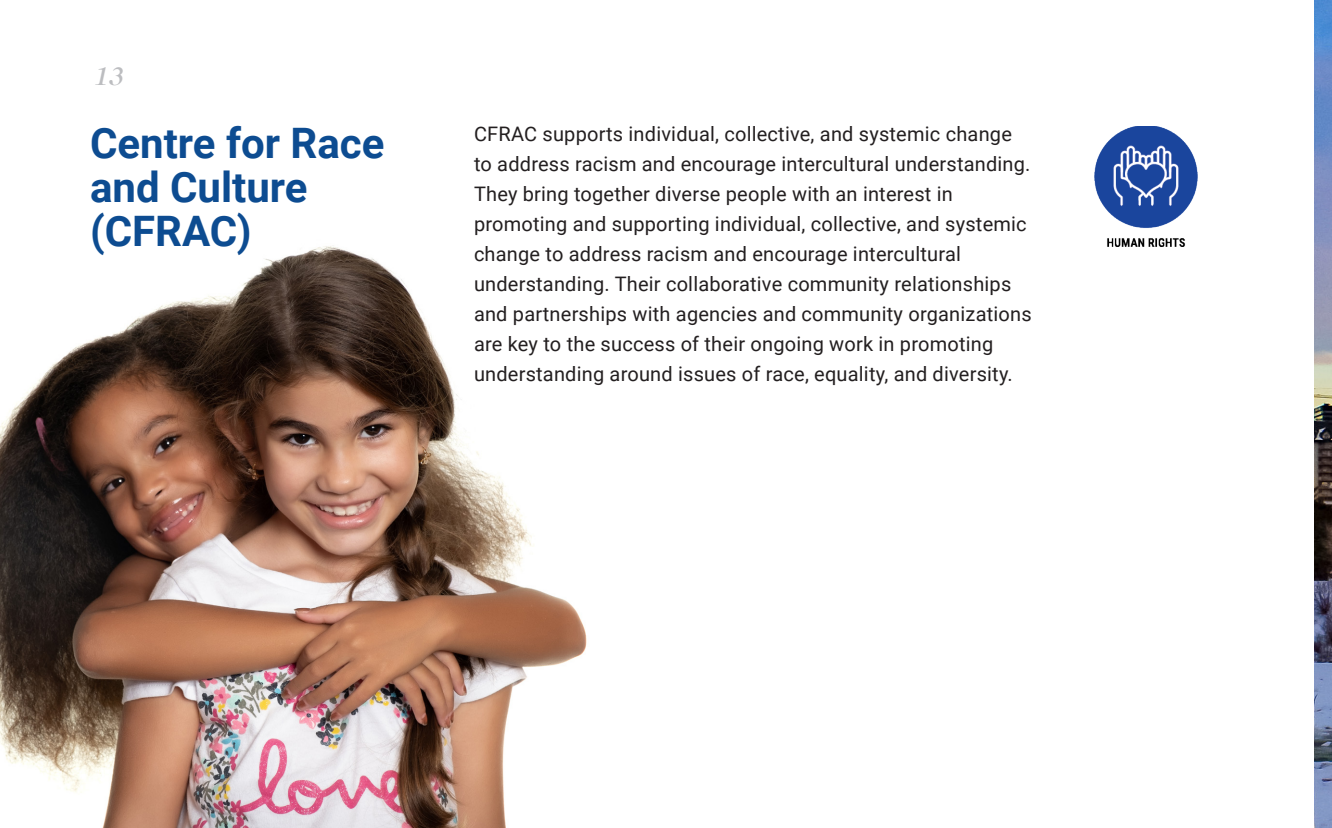
<style>
.page{position:relative;width:1332px;height:828px;background:#fff}
.page>*{position:absolute;margin:0;border:0;box-sizing:border-box;transform-origin:0 0}
.t1{font:700 42px/44px "Roboto";color:#0d4c91}
.t2{font:italic 500 26px "Caslon 224 IT Cby BT";color:#bcbdc0}
.Body{font:20px/30px "Roboto";letter-spacing:.01em;color:#231f20}
</style>
<div class="page">
<img style="left:0;top:246px;width:587px;height:582px">
<img style="left:1314px;top:0;width:18px;height:828px">
<img style="left:1095px;top:126px;width:102px;height:121px">
<h2 class="t2" style="left:95px;top:60px;width:31px">13</h2>
<p class="t1" style="left:90px;top:119px;width:296px">Centre for Race and Culture (CFRAC)</p>
<p class="Body" style="left:474px;top:118px;width:559px">CFRAC supports individual, collective, and systemic change to address racism and encourage intercultural understanding.<br>They bring together diverse people with an interest in promoting and supporting individual, collective, and systemic change to address racism and encourage intercultural understanding. Their collaborative community relationships and partnerships with agencies and community organizations are key to the success of their ongoing work in promoting understanding around issues of race, equality, and diversity.</p>
</div>
